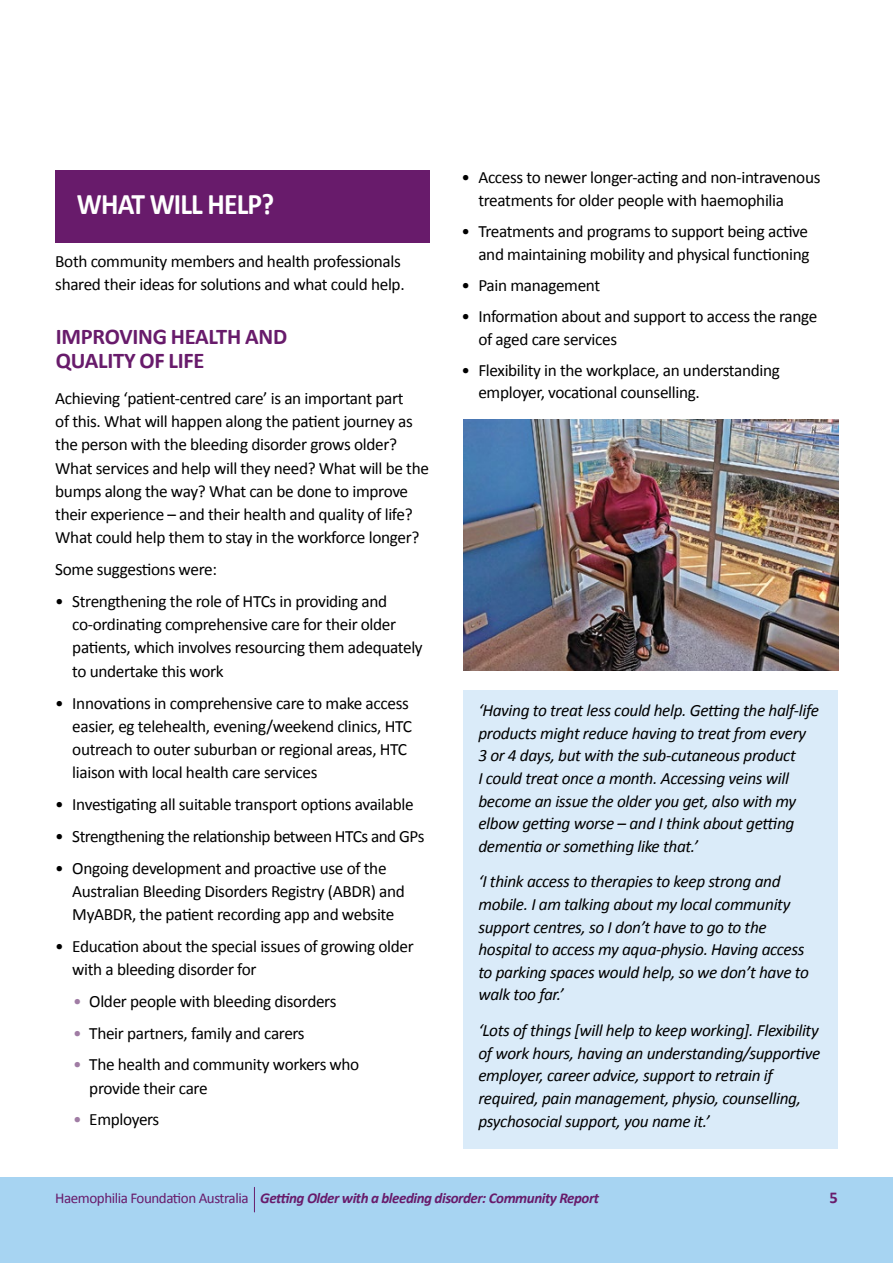
<style>
.page{position:relative;width:893px;height:1263px;background:#fff}
.page>*{position:absolute;margin:0;border:0;box-sizing:border-box;transform-origin:0 0}
.t1{font:700 30px "Calibri";letter-spacing:-.03em;color:#fff;scale:.92 1}
.t2{font:700 22.5px/24px "Calibri";letter-spacing:-.01em;color:#681b6b}
.t3{font:17.25px/23.2px "Calibri";letter-spacing:-.02em;color:#000}
.t4{font:italic 17.25px/22.6px "Calibri";letter-spacing:-.02em;color:#000}
.t5{font:700 16.5px "Calibri";color:#681b6b}
.t6{font:italic 700 15px "Calibri";letter-spacing:-.03em;color:#681b6b}
.s1{color:#a07ca4}
.s2{font-weight:400;font-style:normal}
</style>
<div class="page">
<div style="left:55px;top:170px;width:374px;height:72px;background:#681b6b"></div>
<div style="left:463px;top:690px;width:375px;height:458px;background:#daebf9"></div>
<div style="left:0;top:1178px;width:893px;height:85px;background:#a7d4f2"></div>
<img style="left:464px;top:420px;width:374px;height:250px">
<svg style="left:254px;top:1187px;width:1px;height:25px"></svg>
<h1 class="t1" style="left:77px;top:185px;width:216px">WHAT WILL HELP?</h1>
<p class="t3" style="left:55px;top:250px;width:351px">Both community members and health professionals shared their ideas for solutions and what could help.</p>
<h2 class="t2" style="left:56px;top:324px;width:233px">IMPROVING HEALTH AND<br>QUALITY OF LIFE</h2>
<p class="t3" style="left:55px;top:387px;width:375px">Achieving ‘patient-centred care’ is an important part<br>of this. What will happen along the patient journey as the person with the bleeding disorder grows older?<br>What services and help will they need? What will be the bumps along the way? What can be done to improve their experience – and their health and quality of life?<br>What could help them to stay in the workforce longer?</p>
<p class="t3" style="left:55px;top:558px;width:163px">Some suggestions were:</p>
<p class="t3" style="left:72px;top:590px;width:352px;text-indent:-17px">• Strengthening the role of HTCs in providing and co-ordinating comprehensive care for their older patients, which involves resourcing them adequately to undertake this work</p>
<p class="t3" style="left:72px;top:691px;width:341px;text-indent:-17px">• Innovations in comprehensive care to make access easier, eg telehealth, evening/weekend clinics, HTC outreach to outer suburban or regional areas, HTC liaison with local health care services</p>
<p class="t3" style="left:55px;top:793px;width:360px">• Investigating all suitable transport options available</p>
<p class="t3" style="left:55px;top:824px;width:371px">• Strengthening the relationship between HTCs and GPs</p>
<p class="t3" style="left:72px;top:856px;width:334px;text-indent:-17px">• Ongoing development and proactive use of the<br>Australian Bleeding Disorders Registry (ABDR) and<br>MyABDR, the patient recording app and website</p>
<p class="t3" style="left:72px;top:934px;width:343px;text-indent:-17px">• Education about the special issues of growing older with a bleeding disorder for</p>
<p class="t3" style="left:73px;top:989px;width:265px"><span class="s1">•</span> Older people with bleeding disorders</p>
<p class="t3" style="left:73px;top:1021px;width:233px"><span class="s1">•</span> Their partners, family and carers</p>
<p class="t3" style="left:89px;top:1053px;width:272px;text-indent:-16px"><span class="s1">•</span> The health and community workers who provide their care</p>
<p class="t3" style="left:73px;top:1108px;width:88px"><span class="s1">•</span> Employers</p>
<p class="t3" style="left:478px;top:166px;width:344px;line-height:22.6px;text-indent:-17px">• Access to newer longer-acting and non-intravenous treatments for older people with haemophilia</p>
<p class="t3" style="left:461px;top:220px;width:350px;line-height:22.6px;text-align:right">• Treatments and programs to support being active and maintaining mobility and physical functioning</p>
<p class="t3" style="left:461px;top:273px;width:140px">• Pain management</p>
<p class="t3" style="left:478px;top:305px;width:341px;line-height:22.6px;text-indent:-17px">• Information about and support to access the range of aged care services</p>
<p class="t3" style="left:478px;top:359px;width:303px;line-height:22.6px;text-indent:-17px">• Flexibility in the workplace, an understanding employer, vocational counselling.</p>
<p class="t4" style="left:478px;top:698px;width:342px">‘Having to treat less could help. Getting the half-life products might reduce having to treat from every 3 or 4 days, but with the sub-cutaneous product<br>I could treat once a month. Accessing veins will become an issue the older you get, also with my elbow getting worse – and I think about getting dementia or something like that.’</p>
<p class="t4" style="left:478px;top:869px;width:332px">‘I think access to therapies to keep strong and mobile. I am talking about my local community support centres, so I don’t have to go to the hospital to access my aqua-physio. Having access to parking spaces would help, so we don’t have to walk too far.’</p>
<p class="t4" style="left:478px;top:1018px;width:343px">‘Lots of things [will help to keep working]. Flexibility of work hours, having an understanding/supportive employer, career advice, support to retrain if required, pain management, physio, counselling, psychosocial support, you name it.’</p>
<p class="t6" style="left:55px;top:1189px;width:545px"><span class="s2">Haemophilia Foundation Australia</span> Getting Older with a bleeding disorder: Community Report</p>
<p class="t5" style="left:829px;top:1187px;width:10px">5</p>
</div>
